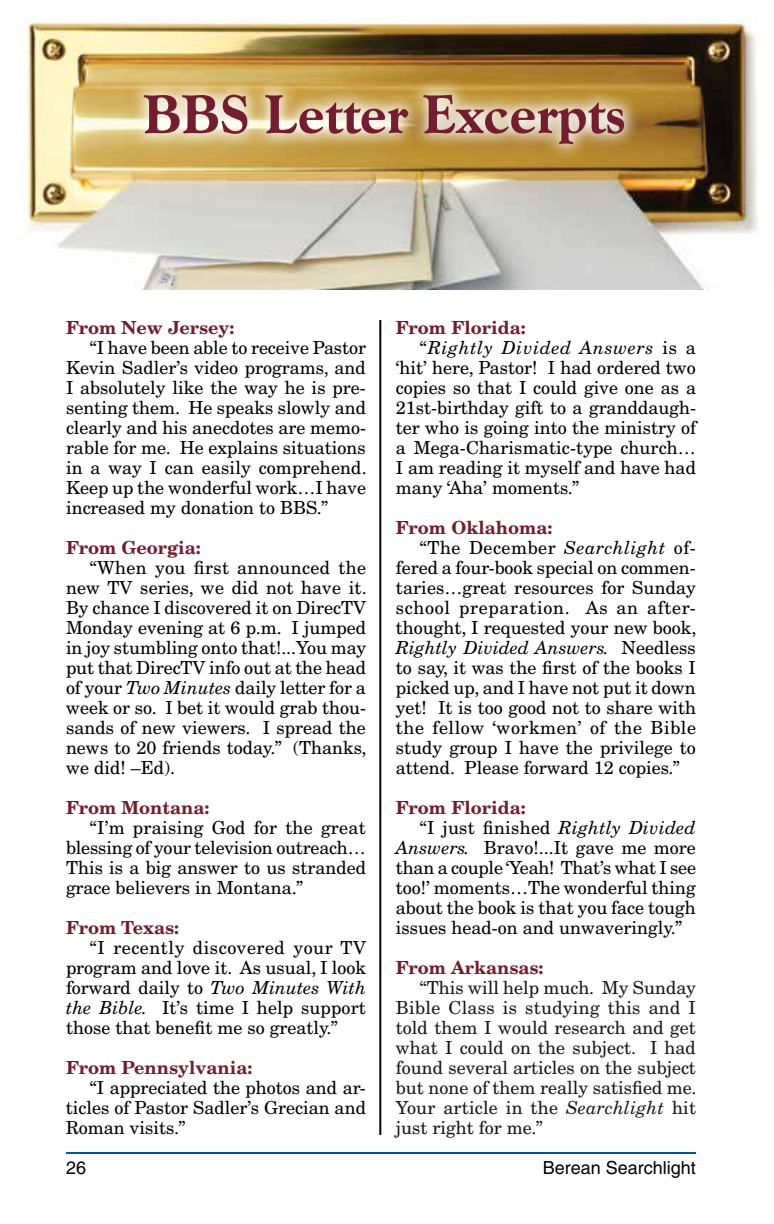
<style>
.page{position:relative;width:774px;height:1224px;background:#fff}
.page>*{position:absolute;margin:0;border:0;box-sizing:border-box;transform-origin:0 0}
.t1{font:800 54px "Goudy Old Style BT";color:#731e30}
.t2{font:18px/20px "New Century Schlbk";color:#000;text-align:justify}
.t3{font:18px/20px "New Century Schlbk";color:#191919;text-align:justify}
.t4{font:700 18px "New Century Schlbk";color:#731e30}
.t5{font:18px "New Century Schlbk";letter-spacing:.03em;color:#000}
.t6{font:italic 18px "New Century Schlbk";letter-spacing:.015em;color:#000}
.t7{font:18px "New Century Schlbk";letter-spacing:.04em;color:#000}
.t8{font:italic 18px "New Century Schlbk";letter-spacing:.04em;color:#000}
.t9{font:18px "Helvetica";color:#000}
.s1{font-style:italic}
.s2{font-style:normal}
</style>
<div class="page">
<hr style="left:66px;top:1152px;width:630px;height:2px;background:#005798">
<hr style="left:773px;top:1027px;width:1px;height:197px;background:#000">
<img style="left:21px;top:20px;width:737px;height:270px">
<div style="left:127px;top:77px;width:514px;height:83px;background:#fff;opacity:.94"></div>
<hr style="left:379px;top:320px;width:2px;height:815px;background:#000">
<h1 class="t1" style="left:143px;top:81px;width:484px">BBS Letter Excerpts</h1>
<p class="t4" style="left:66px;top:317px;width:170px">From New Jersey:</p>
<p class="t2" style="left:66px;top:338px;width:302px;text-indent:24px">“I have been able to receive Pastor Kevin Sadler’s video programs, and I absolutely like the way he is pre&shy;senting them. He speaks slowly and clearly and his anecdotes are memo&shy;rable for me. He explains situations in a way I can easily comprehend.<br>Keep up the wonderful work…I have increased my donation to BBS.”</p>
<p class="t4" style="left:66px;top:537px;width:136px">From Georgia:</p>
<p class="t2" style="left:66px;top:558px;width:302px;text-indent:24px">“When you first announced the new TV series, we did not have it.<br>By chance I discovered it on DirecTV Monday evening at 6 p.m. I jumped in joy stumbling onto that!...You may put that DirecTV info out at the head of your <span class="s1">Two Minutes</span> daily letter for a week or so. I bet it would grab thou&shy;sands of new viewers. I spread the news to 20 friends today.” (Thanks, we did! –Ed).</p>
<p class="t4" style="left:66px;top:797px;width:145px">From Montana:</p>
<p class="t2" style="left:66px;top:818px;width:302px;text-indent:24px">“I’m praising God for the great blessing of your television outreach… This is a big answer to us stranded grace believers in Montana.”</p>
<p class="t4" style="left:66px;top:917px;width:115px">From Texas:</p>
<p class="t2" style="left:66px;top:938px;width:302px;text-indent:24px">“I recently discovered your TV program and love it. As usual, I look forward daily to <span class="s1">Two Minutes With the Bible.</span> It’s time I help support those that benefit me so greatly.”</p>
<p class="t4" style="left:66px;top:1057px;width:188px">From Pennsylvania:</p>
<p class="t2" style="left:66px;top:1078px;width:302px;text-indent:24px">“I appreciated the photos and ar&shy;ticles of Pastor Sadler’s Grecian and Roman visits.”</p>
<p class="t4" style="left:396px;top:317px;width:131px">From Florida:</p>
<p class="t8" style="left:420px;top:337px;width:277px"><span class="s2">“</span>Rightly Divided Answers <span class="s2">is a</span></p>
<p class="t2" style="left:396px;top:358px;width:302px">‘hit’ here, Pastor! I had ordered two</p>
<p class="t2" style="left:396px;top:378px;width:302px">copies so that I could give one as a</p>
<p class="t2" style="left:396px;top:398px;width:302px">21st-birthday gift to a granddaugh-</p>
<p class="t2" style="left:396px;top:418px;width:302px">ter who is going into the ministry of</p>
<p class="t2" style="left:396px;top:438px;width:301px">a Mega-Charismatic-type church…</p>
<p class="t2" style="left:396px;top:458px;width:302px">I am reading it myself and have had</p>
<p class="t2" style="left:396px;top:478px;width:185px">many ‘Aha’ moments.”</p>
<p class="t4" style="left:396px;top:516px;width:158px">From Oklahoma:</p>
<p class="t5" style="left:420px;top:537px;width:278px">“The December <span class="s1">Searchlight</span> of-</p>
<p class="t2" style="left:396px;top:558px;width:301px">fered a four-book special on commen-</p>
<p class="t2" style="left:396px;top:578px;width:301px">taries…great resources for Sunday</p>
<p class="t7" style="left:396px;top:597px;width:302px">school preparation. As an after-</p>
<p class="t2" style="left:396px;top:618px;width:302px">thought, I requested your new book,</p>
<p class="t6" style="left:396px;top:637px;width:302px">Rightly Divided Answers. <span class="s2">Needless</span></p>
<p class="t2" style="left:396px;top:658px;width:301px">to say, it was the first of the books I</p>
<p class="t2" style="left:396px;top:678px;width:301px">picked up, and I have not put it down</p>
<p class="t2" style="left:396px;top:698px;width:302px">yet! It is too good not to share with</p>
<p class="t5" style="left:396px;top:717px;width:302px">the fellow ‘workmen’ of the Bible</p>
<p class="t2" style="left:396px;top:738px;width:302px">study group I have the privilege to</p>
<p class="t2" style="left:396px;top:758px;width:285px">attend. Please forward 12 copies.”</p>
<p class="t4" style="left:396px;top:796px;width:131px">From Florida:</p>
<p class="t2" style="left:420px;top:818px;width:277px">“I just finished <span class="s1">Rightly Divided</span></p>
<p class="t2" style="left:396px;top:838px;width:301px"><span class="s1">Answers.</span> Bravo!...It gave me more</p>
<p class="t2" style="left:396px;top:858px;width:302px">than a couple ‘Yeah! That’s what I see</p>
<p class="t2" style="left:396px;top:878px;width:302px">too!’ moments…The wonderful thing</p>
<p class="t2" style="left:396px;top:898px;width:302px">about the book is that you face tough</p>
<p class="t2" style="left:396px;top:918px;width:288px">issues head-on and unwaveringly.”</p>
<p class="t4" style="left:396px;top:956px;width:149px">From Arkansas:</p>
<p class="t3" style="left:396px;top:978px;width:302px;text-indent:24px">“This will help much. My Sunday Bible Class is studying this and I told them I would research and get what I could on the subject. I had found several articles on the subject but none of them really satisfied me.<br>Your article in the <span class="s1">Searchlight</span> hit just right for me.”</p>
<p class="t9" style="left:66px;top:1157px;width:22px">26</p>
<p class="t9" style="left:543px;top:1157px;width:155px">Berean Searchlight</p>
</div>
